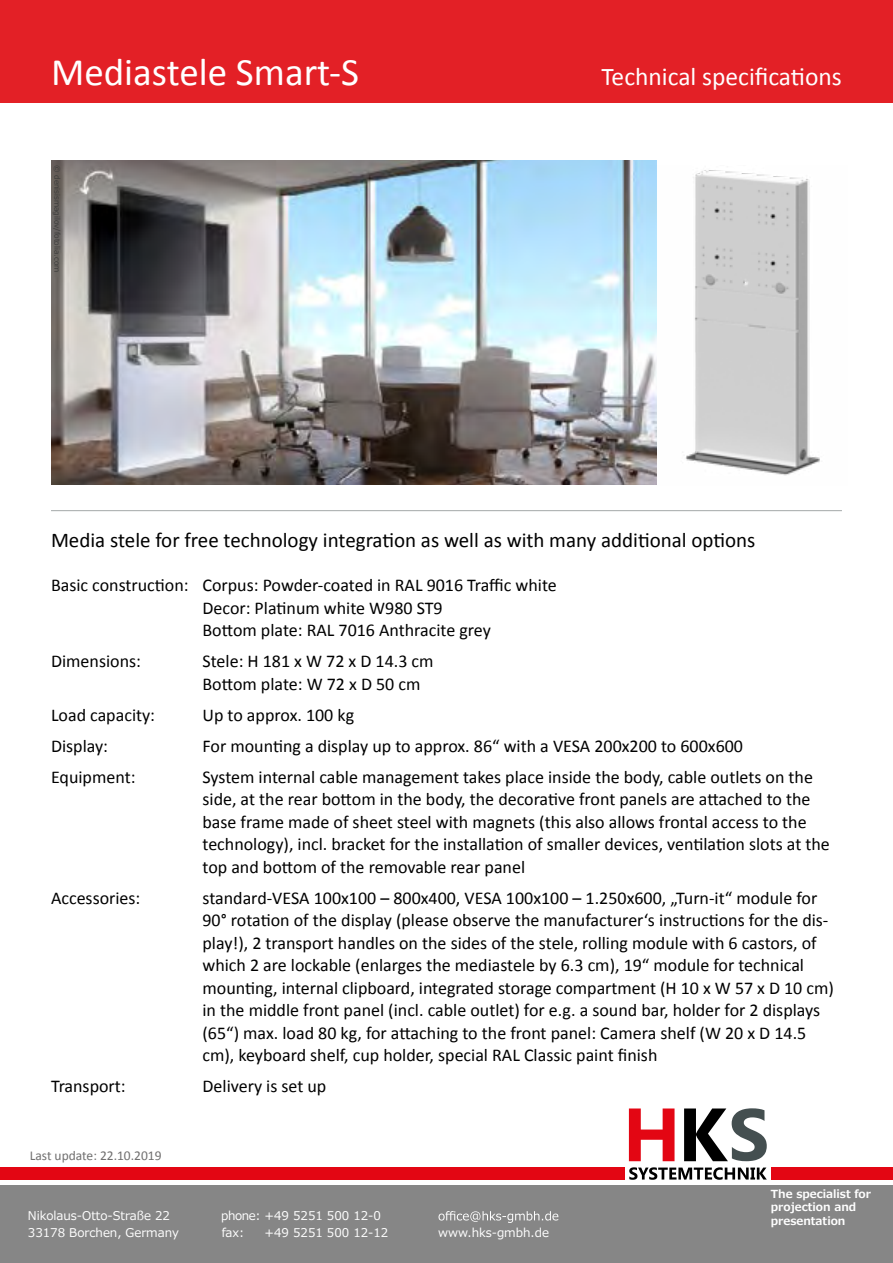
<style>
.page{position:relative;width:893px;height:1263px;background:#fff}
.page>*{position:absolute;margin:0;border:0;box-sizing:border-box;transform-origin:0 0}
.t1{font:39px "Calibri";color:#fff}
.t2{font:25.5px "Calibri";color:#fff}
.t3{font:21px "Calibri";color:#000}
.t4{font:18px/22.5px "Calibri";color:#000}
.t5{font:13.5px "Calibri";color:#706f6f}
.t6{font:12px "Meiryo";color:#fff}
.t7{font:700 11.1px/13.4px "Meiryo";color:#fff}
.t8{font:7.5px "Meiryo";color:#3c3c3b}
</style>
<div class="page">
<div style="left:0;top:0;width:893px;height:102px;background:#e32026"></div>
<div style="left:0;top:1185px;width:893px;height:78px;background:#868686"></div>
<svg style="left:629px;top:1108px;width:45px;height:53px"></svg>
<svg style="left:684px;top:1108px;width:83px;height:53px"></svg>
<svg style="left:629px;top:1167px;width:138px;height:13px"></svg>
<div style="left:771px;top:1167px;width:122px;height:12px;background:#e30613"></div>
<div style="left:0;top:1167px;width:624px;height:12px;background:#e30613"></div>
<svg style="left:438px;top:1211px;width:120px;height:12px"></svg>
<hr style="left:51px;top:510px;width:791px;height:1px;background:#444f50">
<img style="left:51px;top:161px;width:606px;height:323px">
<img style="left:646px;top:165px;width:174px;height:320px">
<h1 class="t1" style="left:51px;top:48px;width:309px">Mediastele Smart-S</h1>
<h2 class="t2" style="left:601px;top:61px;width:242px">Technical specifications</h2>
<p class="t8" style="left:63px;top:165px;width:109px;rotate:90deg">© denisismagilov/fotolia.com</p>
<p class="t3" style="left:51px;top:527px;width:706px">Media stele for free technology integration as well as with many additional options</p>
<p class="t4" style="left:202px;top:574px;width:356px;text-indent:-151px">Basic construction: Corpus: Powder-coated in RAL 9016 Traffic white<br>Decor: Platinum white W980 ST9<br>Bottom plate: RAL 7016 Anthracite grey</p>
<p class="t4" style="left:51px;top:650px;width:91px">Dimensions:</p>
<p class="t4" style="left:202px;top:650px;width:233px">Stele: H 181 x W 72 x D 14.3 cm<br>Bottom plate: W 72 x D 50 cm</p>
<p class="t4" style="left:51px;top:703px;width:106px">Load capacity:</p>
<p class="t4" style="left:202px;top:703px;width:153px">Up to approx. 100 kg</p>
<p class="t4" style="left:51px;top:734px;width:59px">Display:</p>
<p class="t4" style="left:202px;top:734px;width:542px">For mounting a display up to approx. 86“ with a VESA 200x200 to 600x600</p>
<p class="t4" style="left:51px;top:765px;width:86px">Equipment:</p>
<p class="t4" style="left:202px;top:765px;width:629px">System internal cable management takes place inside the body, cable outlets on the side, at the rear bottom in the body, the decorative front panels are attached to the base frame made of sheet steel with magnets (this also allows frontal access to the technology), incl. bracket for the installation of smaller devices, ventilation slots at the top and bottom of the removable rear panel</p>
<p class="t4" style="left:51px;top:886px;width:91px">Accessories:</p>
<p class="t4" style="left:202px;top:886px;width:633px">standard-VESA 100x100 – 800x400, VESA 100x100 – 1.250x600, „Turn-it“ module for 90° rotation of the display (please observe the manufacturer‘s instructions for the dis&shy;play!), 2 transport handles on the sides of the stele, rolling module with 6 castors, of which 2 are lockable (enlarges the mediastele by 6.3 cm), 19“ module for technical mounting, internal clipboard, integrated storage compartment (H 10 x W 57 x D 10 cm) in the middle front panel (incl. cable outlet) for e.g. a sound bar, holder for 2 displays (65“) max. load 80 kg, for attaching to the front panel: Camera shelf (W 20 x D 14.5 cm), keyboard shelf, cup holder, special RAL Classic paint finish</p>
<p class="t4" style="left:51px;top:1075px;width:76px">Transport:</p>
<p class="t4" style="left:202px;top:1075px;width:125px">Delivery is set up</p>
<p class="t5" style="left:30px;top:1147px;width:133px">Last update: 22.10.2019</p>
<p class="t6" style="left:28px;top:1208px;width:144px">Nikolaus-Otto-Straße 22</p>
<p class="t6" style="left:221px;top:1208px;width:161px">phone: +49 5251 500 12-0</p>
<p class="t6" style="left:28px;top:1224px;width:153px">33178 Borchen, Germany</p>
<p class="t6" style="left:222px;top:1224px;width:24px">fax:</p>
<p class="t6" style="left:265px;top:1224px;width:125px">+49 5251 500 12-12</p>
<p class="t6" style="left:438px;top:1224px;width:112px">www.hks-gmbh.de</p>
<p class="t7" style="left:771px;top:1188px;width:102px">The specialist for projection and presentation</p>
</div>
